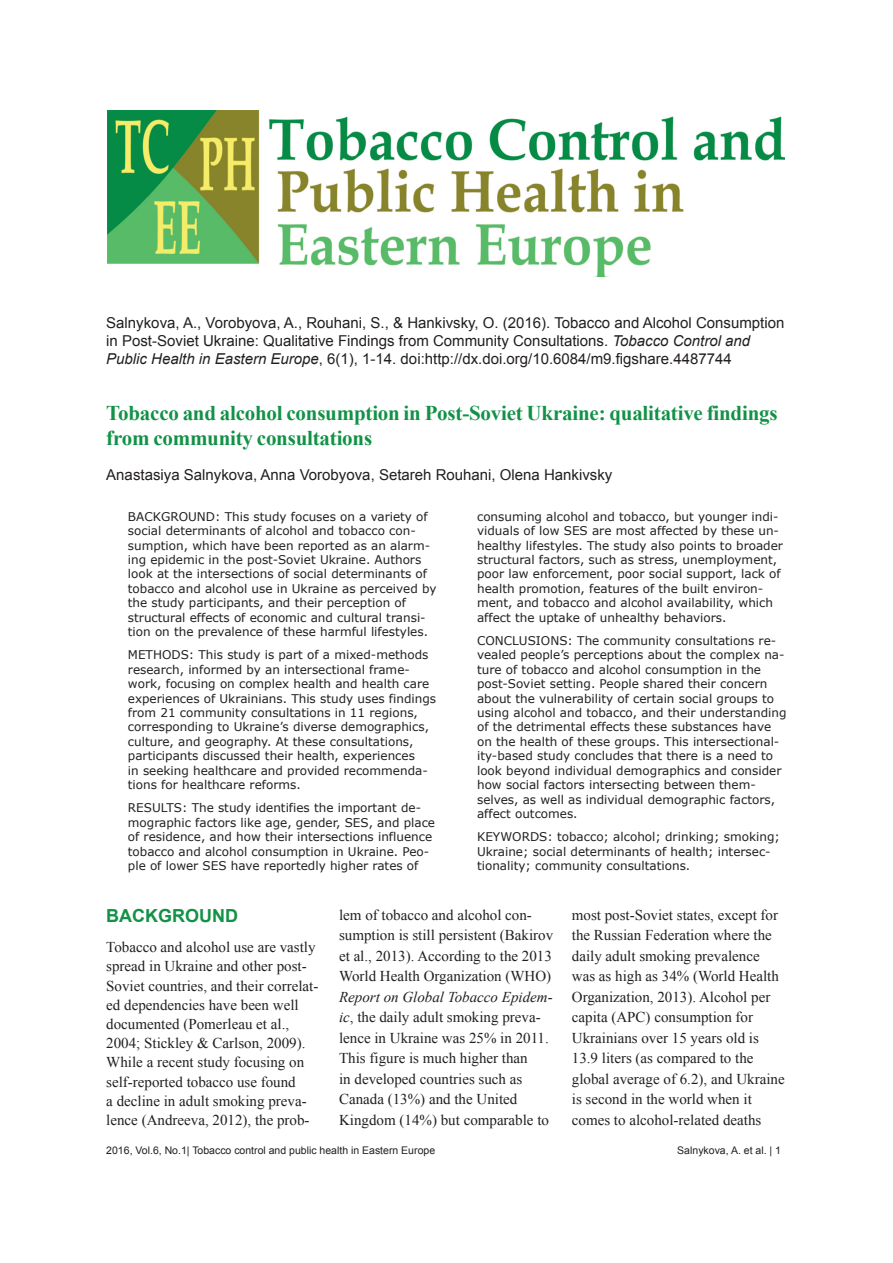
<style>
.page{position:relative;width:893px;height:1263px;background:#fff}
.page>*{position:absolute;margin:0;border:0;box-sizing:border-box;transform-origin:0 0}
.t1{font:700 21px/25.2px "Times New Roman";letter-spacing:-.01em;color:#119246}
.t2{font:700 18px "Arial";color:#119246}
.t3{font:15px/20.5px "Times New Roman";color:#231f20}
.t4{font:15px/18px "Arial";color:#231f20}
.t5{font:12px/14.4px "Verdana";color:#231f20}
.t6{font:10.5px "Arial";color:#231f20}
.s1{font-style:italic}
</style>
<div class="page">
<img style="left:107px;top:111px;width:678px;height:166px">
<p class="t4" style="left:106px;top:314px;width:680px">Salnykova, A., Vorobyova, A., Rouhani, S., &amp; Hankivsky, O. (2016). Tobacco and Alcohol Consumption in Post-Soviet Ukraine: Qualitative Findings from Community Consultations. <span class="s1">Tobacco Control and<br>Public Health in Eastern Europe</span>, 6(1), 1-14. doi:http://dx.doi.org/10.6084/m9.figshare.4487744</p>
<h1 class="t1" style="left:106px;top:400px;width:673px">Tobacco and alcohol consumption in Post-Soviet Ukraine: qualitative findings from community consultations</h1>
<p class="t4" style="left:106px;top:466px;width:508px">Anastasiya Salnykova, Anna Vorobyova, Setareh Rouhani, Olena Hankivsky</p>
<p class="t5" style="left:128px;top:509px;width:310px">BACKGROUND: This study focuses on a variety of social determinants of alcohol and tobacco con&shy;sumption, which have been reported as an alarm&shy;ing epidemic in the post-Soviet Ukraine. Authors look at the intersections of social determinants of tobacco and alcohol use in Ukraine as perceived by the study participants, and their perception of structural effects of economic and cultural transi&shy;tion on the prevalence of these harmful lifestyles.</p>
<p class="t5" style="left:128px;top:647px;width:310px">METHODS: This study is part of a mixed-methods research, informed by an intersectional frame&shy;work, focusing on complex health and health care experiences of Ukrainians. This study uses findings from 21 community consultations in 11 regions, corresponding to Ukraine’s diverse demographics, culture, and geography. At these consultations, participants discussed their health, experiences<br>in seeking healthcare and provided recommenda&shy;tions for healthcare reforms.</p>
<p class="t5" style="left:128px;top:800px;width:309px">RESULTS: The study identifies the important de&shy;mographic factors like age, gender, SES, and place of residence, and how their intersections influence tobacco and alcohol consumption in Ukraine. Peo&shy;ple of lower SES have reportedly higher rates of</p>
<p class="t5" style="left:477px;top:509px;width:307px">consuming alcohol and tobacco, but younger indi&shy;viduals of low SES are most affected by these un&shy;healthy lifestyles. The study also points to broader structural factors, such as stress, unemployment, poor law enforcement, poor social support, lack of health promotion, features of the built environ&shy;ment, and tobacco and alcohol availability, which affect the uptake of unhealthy behaviors.</p>
<p class="t5" style="left:477px;top:633px;width:311px">CONCLUSIONS: The community consultations re&shy;vealed people’s perceptions about the complex na&shy;ture of tobacco and alcohol consumption in the post-Soviet setting. People shared their concern about the vulnerability of certain social groups to using alcohol and tobacco, and their understanding of the detrimental effects these substances have on the health of these groups. This intersectional&shy;ity-based study concludes that there is a need to look beyond individual demographics and consider how social factors intersecting between them&shy;selves, as well as individual demographic factors, affect outcomes.</p>
<p class="t5" style="left:477px;top:829px;width:304px">KEYWORDS: tobacco; alcohol; drinking; smoking;<br>Ukraine; social determinants of health; intersec&shy;tionality; community consultations.</p>
<h2 class="t2" style="left:106px;top:906px;width:133px">BACKGROUND</h2>
<p class="t3" style="left:106px;top:937px;width:214px;line-height:19.2px">Tobacco and alcohol use are vastly spread in Ukraine and other post-Soviet countries, and their correlat&shy;ed dependencies have been well documented (Pomerleau et al., 2004; Stickley &amp; Carlson, 2009).<br>While a recent study focusing on self-reported tobacco use found<br>a decline in adult smoking preva&shy;lence (Andreeva, 2012), the prob-</p>
<p class="t3" style="left:339px;top:904px;width:216px">lem of tobacco and alcohol con&shy;sumption is still persistent (Bakirov et al., 2013). According to the 2013<br>World Health Organization (WHO)</p>
<p class="t3" style="left:339px;top:986px;width:215px"><span class="s1">Report on Global Tobacco Epidem&shy;ic</span>, the daily adult smoking preva&shy;lence in Ukraine was 25% in 2011.<br>This figure is much higher than<br>in developed countries such as<br>Canada (13%) and the United<br>Kingdom (14%) but comparable to</p>
<p class="t3" style="left:572px;top:904px;width:214px">most post-Soviet states, except for the Russian Federation where the daily adult smoking prevalence was as high as 34% (World Health<br>Organization, 2013). Alcohol per capita (APC) consumption for<br>Ukrainians over 15 years old is<br>13.9 liters (as compared to the global average of 6.2), and Ukraine is second in the world when it comes to alcohol-related deaths</p>
<p class="t6" style="left:106px;top:1145px;width:330px">2016, Vol.6, No.1| Tobacco control and public health in Eastern Europe</p>
<p class="t6" style="left:677px;top:1145px;width:105px">Salnykova, A. et al. | 1</p>
</div>
